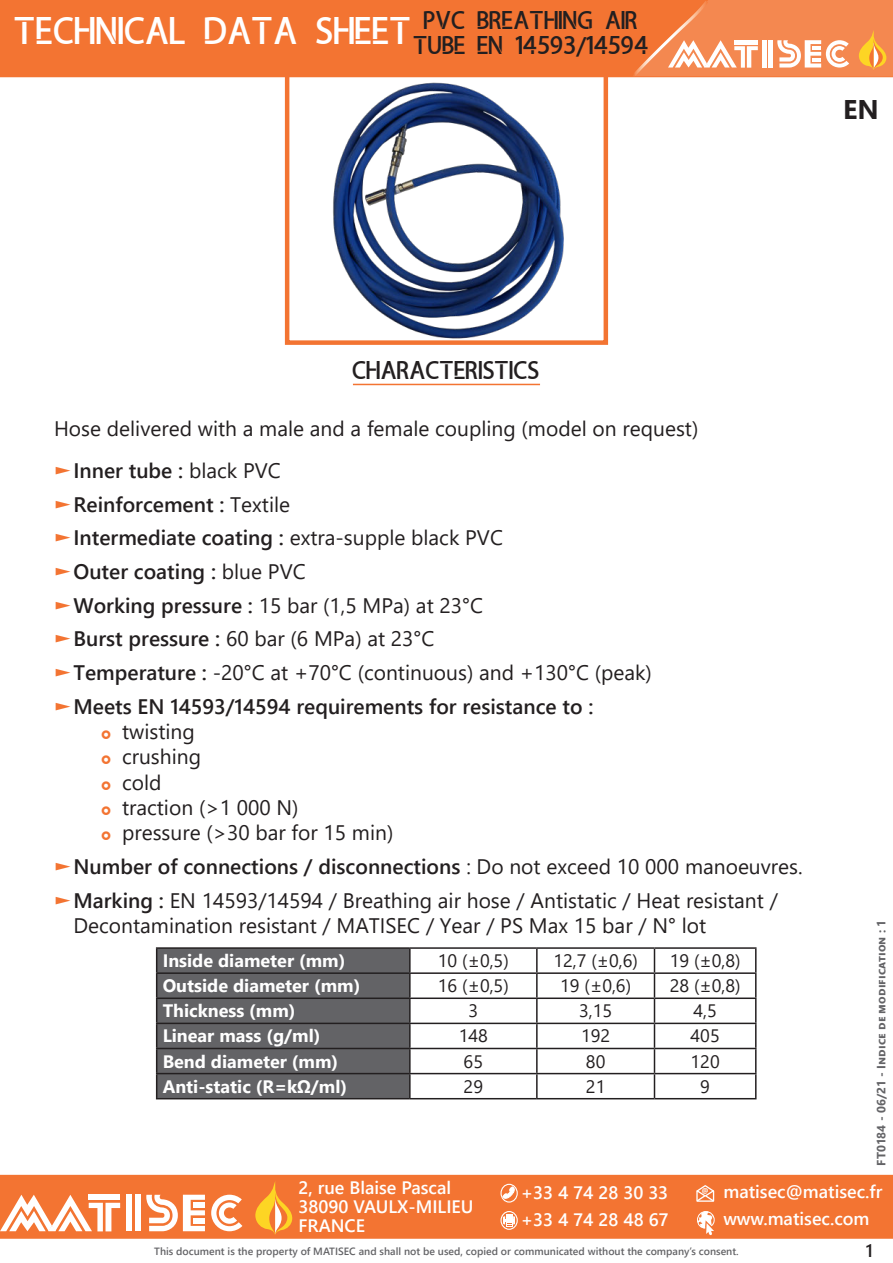
<style>
.page{position:relative;width:893px;height:1263px;background:#fff}
.page>*{position:absolute;margin:0;border:0;box-sizing:border-box;transform-origin:0 0}
.t1{font:36px "amaliamutia";color:#fff}
.t2{font:700 27px "Segoe UI";color:#231f20}
.t3{font:24px/25.5px "amaliamutia";color:#231f20;text-align:center}
.t4{font:21px/25.2px "Segoe UI";color:#231f20}
.t5{font:600 21px/33.8px "Segoe UI";color:#231f20}
.t6{font:700 18px "Segoe UI";color:#fff}
.t7{font:600 18px/19.2px "Segoe UI";color:#fff}
.t8{font:18px "Segoe UI";color:#231f20}
.t9{font:600 18px "Segoe UI";color:#231f20}
.t10{font:700 12px "Segoe UI";letter-spacing:.01em;color:#636366}
.t11{font:600 10.5px "Segoe UI";color:#636366}
.t12{font:700 6.9px "Segoe UI";color:#fff}
.s1{font-family:"Segoe UI";font-weight:600}
.s2{color:#f37432}
.s3{font-weight:600}
.s4{font-weight:400;color:#f37432}
.s5{font-weight:400}
</style>
<div class="page">
<div style="left:0;top:0;width:893px;height:77px;background:#f37432"></div>
<svg style="left:629px;top:0;width:264px;height:78px"></svg>
<div style="left:1px;top:1175px;width:891px;height:63px;background:#f37432"></div>
<div style="left:0;top:1175px;width:893px;height:64px;border:2px solid #f37432"></div>
<svg style="left:502px;top:1186px;width:13px;height:13px"></svg>
<div style="left:500px;top:1184px;width:18px;height:18px;border:1px solid #fff;border-radius:50%"></div>
<div style="left:500px;top:1211px;width:18px;height:19px;border:1px solid #fff;border-radius:50%"></div>
<svg style="left:503px;top:1214px;width:12px;height:13px"></svg>
<svg style="left:696px;top:1185px;width:19px;height:17px"></svg>
<svg style="left:697px;top:1211px;width:18px;height:24px"></svg>
<svg style="left:211px;top:1195px;width:31px;height:36px"></svg>
<div style="left:126px;top:1195px;width:6px;height:36px;background:#fff"></div>
<div style="left:135px;top:1195px;width:6px;height:36px;background:#fff"></div>
<svg style="left:146px;top:1195px;width:59px;height:36px"></svg>
<svg style="left:255px;top:1181px;width:37px;height:54px"></svg>
<svg style="left:0;top:1195px;width:120px;height:36px"></svg>
<img style="left:333px;top:82px;width:231px;height:257px">
<div style="left:285px;top:75px;width:323px;height:270px;border:5px solid #f37432"></div>
<hr style="left:353px;top:384px;width:187px;height:1px;background:#f37432">
<hr style="left:156px;top:947px;width:254px;height:2px;background:#231f20">
<hr style="left:410px;top:947px;width:127px;height:2px;background:#231f20">
<hr style="left:409px;top:949px;width:2px;height:23px;background:#231f20">
<hr style="left:537px;top:947px;width:117px;height:2px;background:#231f20">
<hr style="left:536px;top:949px;width:2px;height:23px;background:#231f20">
<hr style="left:654px;top:947px;width:102px;height:2px;background:#231f20">
<hr style="left:410px;top:972px;width:127px;height:2px;background:#231f20">
<hr style="left:409px;top:974px;width:2px;height:23px;background:#231f20">
<hr style="left:537px;top:972px;width:117px;height:2px;background:#231f20">
<hr style="left:536px;top:974px;width:2px;height:23px;background:#231f20">
<hr style="left:654px;top:972px;width:102px;height:2px;background:#231f20">
<hr style="left:410px;top:997px;width:127px;height:2px;background:#231f20">
<hr style="left:409px;top:999px;width:2px;height:24px;background:#231f20">
<hr style="left:537px;top:997px;width:117px;height:2px;background:#231f20">
<hr style="left:536px;top:999px;width:2px;height:24px;background:#231f20">
<hr style="left:654px;top:997px;width:102px;height:2px;background:#231f20">
<hr style="left:410px;top:1023px;width:127px;height:1px;background:#231f20">
<hr style="left:409px;top:1024px;width:2px;height:24px;background:#231f20">
<hr style="left:537px;top:1023px;width:117px;height:1px;background:#231f20">
<hr style="left:536px;top:1024px;width:2px;height:24px;background:#231f20">
<hr style="left:654px;top:1023px;width:102px;height:1px;background:#231f20">
<hr style="left:410px;top:1048px;width:127px;height:1px;background:#231f20">
<hr style="left:409px;top:1049px;width:2px;height:24px;background:#231f20">
<hr style="left:537px;top:1048px;width:117px;height:1px;background:#231f20">
<hr style="left:536px;top:1049px;width:2px;height:24px;background:#231f20">
<hr style="left:654px;top:1048px;width:102px;height:1px;background:#231f20">
<svg style="left:156px;top:948px;width:254px;height:150px;background:#5e5e61"></svg>
<hr style="left:410px;top:1073px;width:127px;height:1px;background:#231f20">
<hr style="left:409px;top:1074px;width:2px;height:24px;background:#231f20">
<hr style="left:537px;top:1073px;width:117px;height:1px;background:#231f20">
<hr style="left:536px;top:1074px;width:2px;height:24px;background:#231f20">
<hr style="left:654px;top:1073px;width:102px;height:1px;background:#231f20">
<svg style="left:654px;top:949px;width:1px;height:149px"></svg>
<svg style="left:755px;top:949px;width:1px;height:149px"></svg>
<hr style="left:156px;top:1098px;width:254px;height:1px;background:#231f20">
<hr style="left:410px;top:1098px;width:127px;height:1px;background:#231f20">
<hr style="left:537px;top:1098px;width:117px;height:1px;background:#231f20">
<hr style="left:654px;top:1098px;width:102px;height:1px;background:#231f20">
<h1 class="t1" style="left:15px;top:10px;width:399px">TECHNICAL DATA SHEET</h1>
<p class="t3" style="left:414px;top:8px;width:237px">PVC BREATHING AIR<br>TUBE EN 14593<span class="s1">/</span>14594</p>
<p class="t2" style="left:843px;top:99px;width:37px">EN</p>
<p class="t3" style="left:353px;top:358px;width:189px">CHARACTERISTICS</p>
<p class="t4" style="left:54px;top:409px;width:646px;line-height:42.2px">Hose delivered with a male and a female coupling (model on request) <span class="s2">►</span><span class="s3">Inner tube :</span> black PVC</p>
<p class="t5" style="left:54px;top:489px;width:599px"><span class="s4">►</span>Reinforcement : <span class="s5">Textile<br></span><span class="s4">►</span>Intermediate coating : <span class="s5">extra-supple black PVC<br></span><span class="s4">►</span>Outer coating : <span class="s5">blue PVC<br></span><span class="s4">►</span>Working pressure : <span class="s5">15 bar (1,5 MPa) at 23°C<br></span><span class="s4">►</span>Burst pressure : <span class="s5">60 bar (6 MPa) at 23°C<br></span><span class="s4">►</span>Temperature : <span class="s5">-20°C at +70°C (continuous) and +130°C (peak) </span><span class="s4">►</span>Meets EN 14593/14594 requirements for resistance to :</p>
<p class="t4" style="left:122px;top:721px;width:273px">twisting<br>crushing<br>cold<br>traction (&gt;1 000 N)<br>pressure (&gt;30 bar for 15 min)</p>
<p class="t4" style="left:54px;top:852px;width:750px;line-height:33.8px"><span class="s2">►</span><span class="s3">Number of connections / disconnections</span> : Do not exceed 10 000 manoeuvres. <span class="s2">►</span><span class="s3">Marking :</span> EN 14593/14594 / Breathing air hose / Antistatic / Heat resistant /</p>
<p class="t4" style="left:74px;top:915px;width:634px">Decontamination resistant / MATISEC / Year / PS Max 15 bar / N° lot</p>
<p class="t6" style="left:163px;top:954px;width:184px">Inside diameter (mm)</p>
<p class="t8" style="left:438px;top:954px;width:72px">10 (±0,5)</p>
<p class="t8" style="left:553px;top:954px;width:86px">12,7 (±0,6)</p>
<p class="t8" style="left:670px;top:954px;width:72px">19 (±0,8)</p>
<p class="t6" style="left:163px;top:979px;width:199px">Outside diameter (mm)</p>
<p class="t8" style="left:438px;top:979px;width:72px">16 (±0,5)</p>
<p class="t8" style="left:560px;top:979px;width:72px">19 (±0,6)</p>
<p class="t8" style="left:670px;top:979px;width:72px">28 (±0,8)</p>
<p class="t6" style="left:163px;top:1004px;width:134px">Thickness (mm)</p>
<p class="t8" style="left:468px;top:1004px;width:11px">3</p>
<p class="t8" style="left:579px;top:1004px;width:35px">3,15</p>
<p class="t8" style="left:693px;top:1004px;width:25px">4,5</p>
<p class="t6" style="left:163px;top:1029px;width:159px">Linear mass (g/ml)</p>
<p class="t8" style="left:459px;top:1029px;width:31px">148</p>
<p class="t8" style="left:581px;top:1029px;width:31px">192</p>
<p class="t8" style="left:691px;top:1029px;width:31px">405</p>
<p class="t6" style="left:163px;top:1054px;width:177px">Bend diameter (mm)</p>
<p class="t8" style="left:464px;top:1054px;width:21px">65</p>
<p class="t8" style="left:586px;top:1054px;width:21px">80</p>
<p class="t8" style="left:691px;top:1054px;width:31px">120</p>
<p class="t6" style="left:163px;top:1069px;width:186px">Anti-static (R=kΩ/ml)</p>
<p class="t8" style="left:464px;top:1079px;width:21px">29</p>
<p class="t8" style="left:586px;top:1079px;width:21px">21</p>
<p class="t8" style="left:700px;top:1079px;width:11px">9</p>
<p class="t10" style="left:870px;top:1166px;width:248px;rotate:-90deg">FT0184 - 06/21 - Indice de modification : 1</p>
<p class="t7" style="left:298px;top:1179px;width:177px">2, rue Blaise Pascal<br>38090 VAULX-MILIEU<br>FRANCE</p>
<p class="t7" style="left:521px;top:1180px;width:149px;line-height:27.8px">+33 4 74 28 30 33 +33 4 74 28 48 67</p>
<p class="t7" style="left:723px;top:1184px;width:161px">matisec@matisec.fr</p>
<p class="t12" style="left:702px;top:1188px;width:8px">@</p>
<p class="t7" style="left:723px;top:1211px;width:148px">www.matisec.com</p>
<p class="t11" style="left:154px;top:1247px;width:586px">This document is the property of MATISEC and shall not be used, copied or communicated without the company’s consent.</p>
<p class="t9" style="left:866px;top:1243px;width:9px">1</p>
</div>
